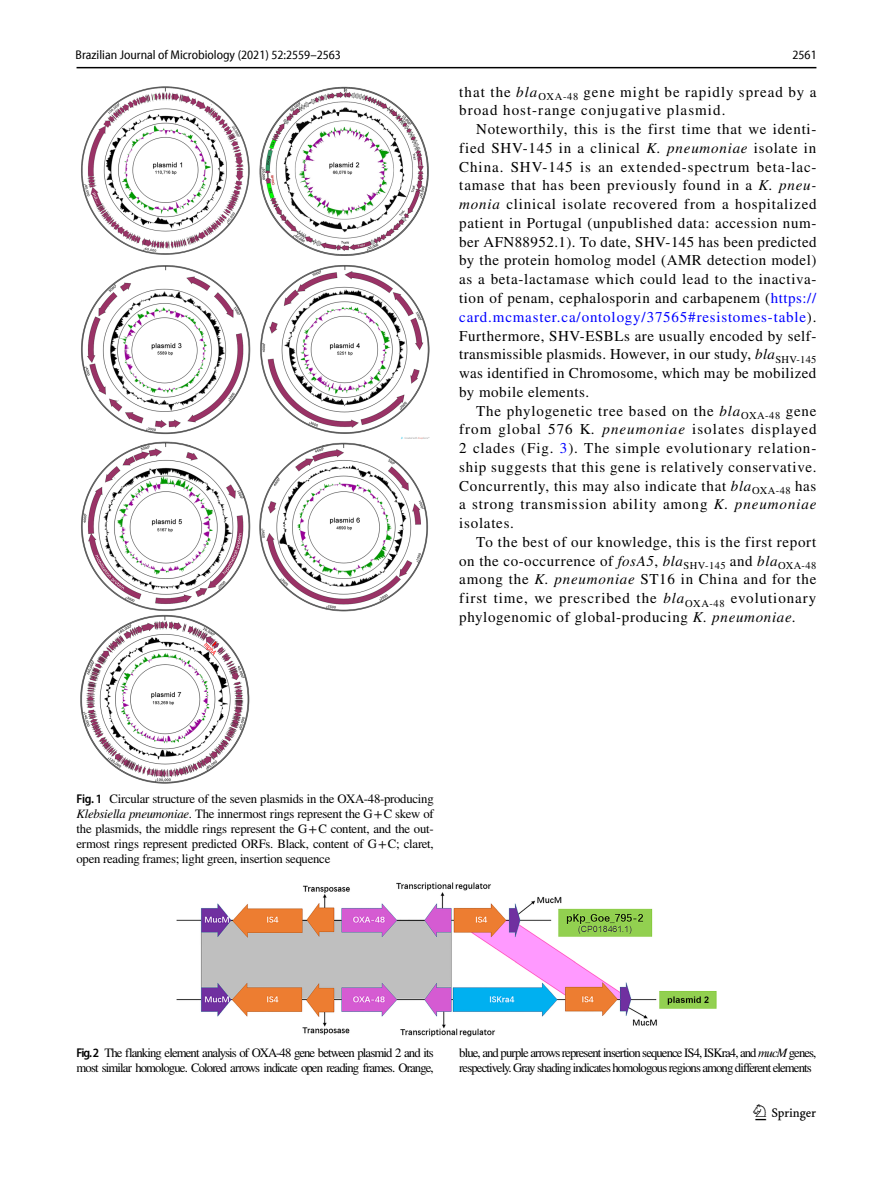
<style>
.page{position:relative;width:893px;height:1187px;background:#fff}
.page>*{position:absolute;margin:0;border:0;box-sizing:border-box;transform-origin:0 0}
.t1{font:22.5px "Springnew Regular 3";color:#000}
.t2{font:15px/18.8px "STIX";letter-spacing:.055em;color:#000;text-align:justify}
.t3{font:12.75px/15px "STIX";letter-spacing:-.07em;color:#000}
.t4{font:semi-condensed 12.75px "Myriad Pro Unic";color:#000}
.s1{font-style:italic}
.s2{color:#00f}
.s3{font-family:"Myriad Pro";font-weight:600;font-stretch:semi-condensed}
</style>
<div class="page">
<hr style="left:77px;top:67px;width:739px;height:1px;background:#000">
<img style="left:81px;top:87px;width:348px;height:696px">
<img style="left:176px;top:882px;width:540px;height:154px">
<p class="t4" style="left:76px;top:50px;width:267px">Brazilian Journal of Microbiology (2021) 52:2559–2563</p>
<p class="t4" style="left:792px;top:50px;width:26px">2561</p>
<p class="t2" style="left:459px;top:83px;width:359px">that the <span class="s1">bla</span><sub>OXA-48</sub> gene might be rapidly spread by a broad host-range conjugative plasmid.</p>
<p class="t2" style="left:459px;top:121px;width:359px;text-indent:17px">Noteworthily, this is the first time that we identi&shy;fied SHV-145 in a clinical <span class="s1">K. pneumoniae</span> isolate in China. SHV-145 is an extended-spectrum beta-lac&shy;tamase that has been previously found in a <span class="s1">K. pneu&shy;monia</span> clinical isolate recovered from a hospitalized patient in Portugal (unpublished data: accession num&shy;ber AFN88952.1). To date, SHV-145 has been predicted by the protein homolog model (AMR detection model) as a beta-lactamase which could lead to the inactiva&shy;tion of penam, cephalosporin and carbapenem (<span class="s2">https:// card.mcmaster.ca/ontology/37565#resistomes-table</span>).<br>Furthermore, SHV-ESBLs are usually encoded by self&shy;transmissible plasmids. However, in our study, <span class="s1">bla</span><sub>SHV-145 </sub>was identified in Chromosome, which may be mobilized by mobile elements.</p>
<p class="t2" style="left:459px;top:402px;width:359px;text-indent:17px">The phylogenetic tree based on the <span class="s1">bla</span><sub>OXA-48</sub> gene from global 576 K<span class="s1">. pneumoniae</span> isolates displayed 2 clades (Fig. <span class="s2">3</span>). The simple evolutionary relation&shy;ship suggests that this gene is relatively conservative.<br>Concurrently, this may also indicate that <span class="s1">bla</span><sub>OXA-48</sub> has a strong transmission ability among <span class="s1">K. pneumoniae </span>isolates.</p>
<p class="t2" style="left:459px;top:533px;width:359px;text-indent:17px">To the best of our knowledge, this is the first report on the co-occurrence of <span class="s1">fosA5</span>, <span class="s1">bla</span><sub>SHV-145</sub> and <span class="s1">bla</span><sub>OXA-48 </sub>among the <span class="s1">K. pneumoniae</span> ST16 in China and for the first time, we prescribed the <span class="s1">bla</span><sub>OXA-48</sub> evolutionary phylogenomic of global-producing <span class="s1">K. pneumoniae.</span></p>
<p class="t3" style="left:77px;top:792px;width:359px;text-align:justify"><span class="s3">Fig. 1</span> Circular structure of the seven plasmids in the OXA-48-producing <span class="s1">Klebsiella pneumoniae</span>. The innermost rings represent the G+C skew of the plasmids, the middle rings represent the G+C content, and the out&shy;ermost rings represent predicted ORFs. Black, content of G+C; claret, open reading frames; light green, insertion sequence</p>
<p class="t3" style="left:77px;top:1045px;width:359px"><span class="s3">Fig.2</span> The flanking element analysis of OXA-48 gene between plasmid 2 and its most similar homologue. Colored arrows indicate open reading frames. Orange,</p>
<p class="t3" style="left:459px;top:1045px;width:359px">blue, and purple arrows represent insertion sequence IS4, ISKra4, and <span class="s1">mucM</span> genes, respectively. Gray shading indicates homologous regions among different elements</p>
<h1 class="t1" style="left:755px;top:1104px;width:62px">1 3</h1>
</div>
